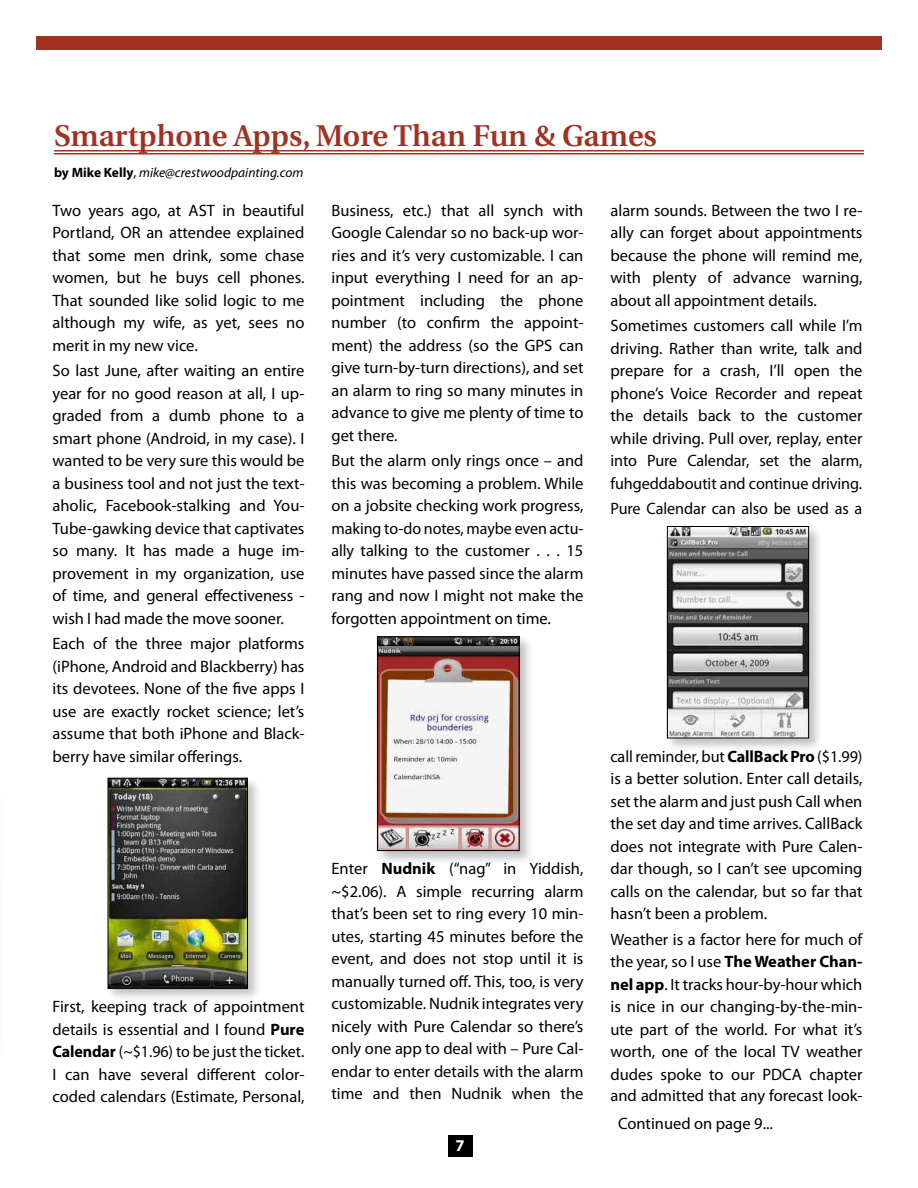
<style>
.page{position:relative;width:918px;height:1188px;background:#fff}
.page>*{position:absolute;margin:0;border:0;box-sizing:border-box;transform-origin:0 0}
.t1{font:600 30px "Utopia";color:#a23122}
.t2{font:16.5px/22.5px "Myriad Pro";color:#000;text-align:justify}
.t3{font:700 16.5px "Myriad Pro";color:#fff}
.t4{font:italic 13.5px "Myriad Pro";color:#000}
.s1{font-weight:700;font-style:normal}
.s2{font-family:"Myriad Web Pro";font-style:normal}
.s3{font-weight:700}
</style>
<div class="page">
<div style="left:448px;top:1135px;width:24px;height:21px;background:#000"></div>
<div style="left:36px;top:36px;width:846px;height:14px;background:#a23122"></div>
<div style="left:106px;top:776px;width:156px;height:227px;background:#000;opacity:.25"></div>
<img style="left:110px;top:780px;width:136px;height:207px">
<div style="left:108px;top:778px;width:140px;height:211px;border:1px solid #000"></div>
<div style="left:375px;top:634px;width:159px;height:231px;background:#000;opacity:.25"></div>
<img style="left:379px;top:638px;width:139px;height:211px">
<div style="left:377px;top:636px;width:143px;height:215px;border:1px solid #000"></div>
<div style="left:665px;top:524px;width:158px;height:229px;background:#000;opacity:.25"></div>
<img style="left:669px;top:528px;width:138px;height:208px">
<div style="left:667px;top:526px;width:142px;height:212px;border:1px solid #000"></div>
<hr style="left:54px;top:150px;width:810px;height:1px;background:#a23122">
<hr style="left:54px;top:153px;width:810px;height:1px;background:#a23122">
<h1 class="t1" style="left:54px;top:118px;width:604px">Smartphone Apps, More Than Fun &amp; Games</h1>
<p class="t4" style="left:54px;top:164px;width:251px"><span class="s1">by Mike Kelly</span><span class="s2">,</span> mike@crestwoodpainting.com</p>
<p class="t2" style="left:52px;top:199px;width:254px">Two years ago, at AST in beautiful Portland, OR an attendee explained that some men drink, some chase women, but he buys cell phones.<br>That sounded like solid logic to me although my wife, as yet, sees no merit in my new vice.</p>
<p class="t2" style="left:52px;top:359px;width:254px">So last June, after waiting an entire year for no good reason at all, I up&shy;graded from a dumb phone to a smart phone (Android, in my case). I wanted to be very sure this would be a business tool and not just the text&shy;aholic, Facebook-stalking and You-Tube-gawking device that captivates so many. It has made a huge im&shy;provement in my organization, use of time, and general effectiveness - wish I had made the move sooner.</p>
<p class="t2" style="left:52px;top:632px;width:254px">Each of the three major platforms (iPhone, Android and Blackberry) has its devotees. None of the five apps I use are exactly rocket science; let’s assume that both iPhone and Black&shy;berry have similar offerings.</p>
<p class="t2" style="left:52px;top:995px;width:254px">First, keeping track of appointment details is essential and I found <span class="s3">Pure Calendar</span> (~$1.96) to be just the ticket.<br>I can have several different color&shy;coded calendars (Estimate, Personal,</p>
<p class="t2" style="left:331px;top:199px;width:254px">Business, etc.) that all synch with Google Calendar so no back-up wor&shy;ries and it’s very customizable. I can input everything I need for an ap&shy;pointment including the phone number (to confirm the appoint&shy;ment) the address (so the GPS can give turn-by-turn directions), and set an alarm to ring so many minutes in advance to give me plenty of time to get there.</p>
<p class="t2" style="left:331px;top:449px;width:254px">But the alarm only rings once – and this was becoming a problem. While on a jobsite checking work progress, making to-do notes, maybe even actu&shy;ally talking to the customer . . . 15 minutes have passed since the alarm rang and now I might not make the forgotten appointment on time.</p>
<p class="t2" style="left:610px;top:199px;width:254px">alarm sounds. Between the two I re&shy;ally can forget about appointments because the phone will remind me, with plenty of advance warning, about all appointment details.</p>
<p class="t2" style="left:610px;top:314px;width:254px">Sometimes customers call while I’m driving. Rather than write, talk and prepare for a crash, I’ll open the phone’s Voice Recorder and repeat the details back to the customer while driving. Pull over, replay, enter into Pure Calendar, set the alarm, fuhgeddaboutit and continue driving.</p>
<p class="t2" style="left:610px;top:497px;width:253px">Pure Calendar can also be used as a</p>
<p class="t2" style="left:331px;top:857px;width:254px">Enter <span class="s3">Nudnik</span> (“nag” in Yiddish, ~$2.06). A simple recurring alarm that’s been set to ring every 10 min&shy;utes, starting 45 minutes before the event, and does not stop until it is manually turned off. This, too, is very customizable. Nudnik integrates very nicely with Pure Calendar so there’s only one app to deal with – Pure Cal&shy;endar to enter details with the alarm time and then Nudnik when the</p>
<p class="t3" style="left:456px;top:1134px;width:11px">7</p>
<p class="t2" style="left:610px;top:745px;width:254px">call reminder, but <span class="s3">CallBack Pro</span> ($1.99) is a better solution. Enter call details, set the alarm and just push Call when the set day and time arrives. CallBack does not integrate with Pure Calen&shy;dar though, so I can’t see upcoming calls on the calendar, but so far that hasn’t been a problem.</p>
<p class="t2" style="left:610px;top:928px;width:254px">Weather is a factor here for much of the year, so I use <span class="s3">The Weather Chan&shy;nel app</span>. It tracks hour-by-hour which is nice in our changing-by-the-min&shy;ute part of the world. For what it’s worth, one of the local TV weather dudes spoke to our PDCA chapter</p>
<p class="t2" style="left:618px;top:1081px;width:246px;line-height:28.2px;text-indent:-8px">and admitted that any forecast look-<br>Continued on page 9...</p>
</div>
